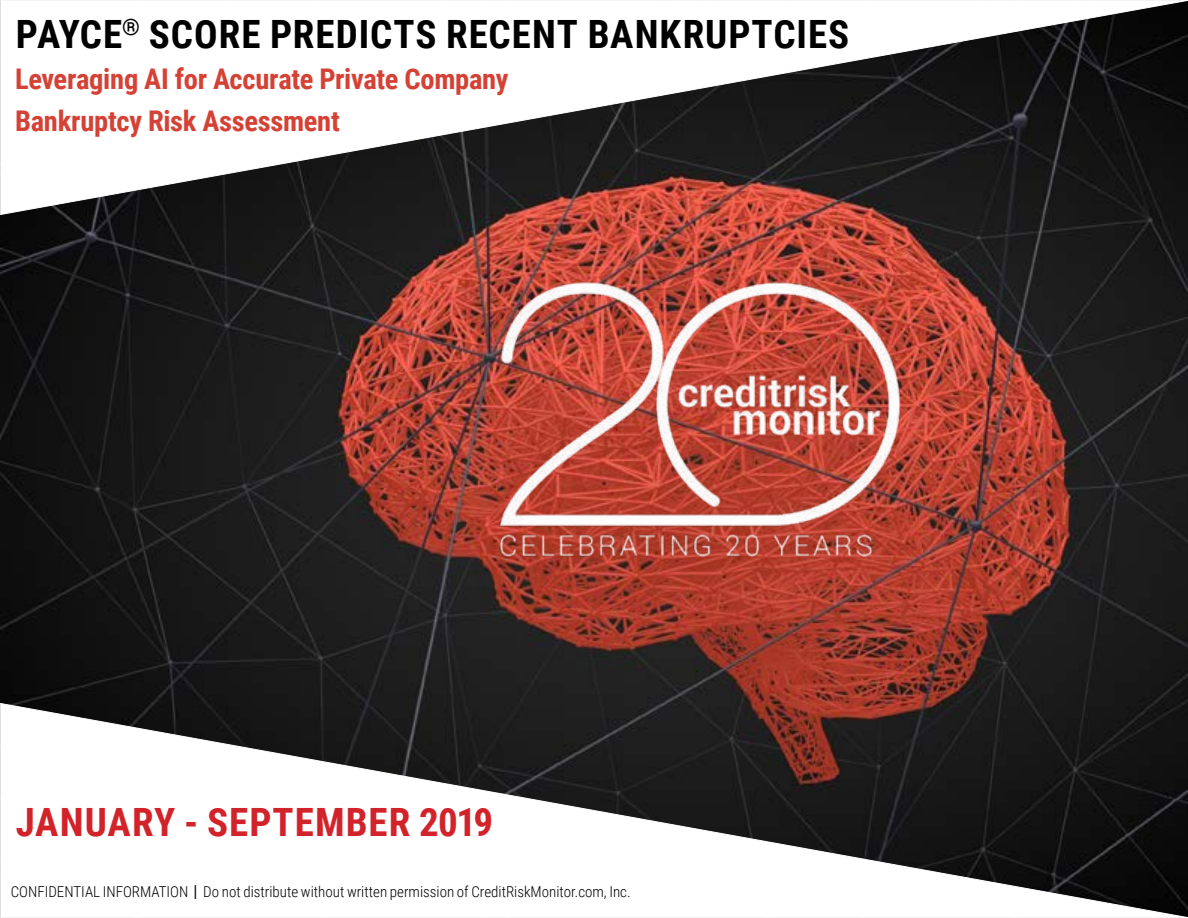
<style>
.page{position:relative;width:1188px;height:918px;background:#fff}
.page>*{position:absolute;margin:0;border:0;box-sizing:border-box;transform-origin:0 0}
.t1{font:700 39px "Roboto Condensed";letter-spacing:.025em;color:#000}
.t2{font:700 39px "Roboto Condensed";letter-spacing:.025em;color:#d2232a}
.t3{font:700 28.5px/42px "Roboto Condensed";letter-spacing:-.01em;color:#d54134}
.t4{font:300 15px "Roboto Condensed";color:#000}
.s1{font-weight:400;font-size:16.5px}
</style>
<div class="page">
<img style="left:0;top:215px;width:1188px;height:488px">
<svg style="left:0;top:703px;width:1188px;height:215px"></svg>
<svg style="left:0;top:0;width:1188px;height:215px"></svg>
<img style="left:488px;top:273px;width:425px;height:301px">
<h1 class="t1" style="left:16px;top:6px;width:835px">PAYCE<sup>®</sup> SCORE PREDICTS RECENT BANKRUPTCIES</h1>
<h2 class="t3" style="left:15px;top:57px;width:495px">Leveraging AI for Accurate Private Company<br>Bankruptcy Risk Assessment</h2>
<h1 class="t2" style="left:16px;top:795px;width:479px">JANUARY - SEPTEMBER 2019</h1>
<p class="t4" style="left:11px;top:882px;width:621px">CONFIDENTIAL INFORMATION <span class="s1">|</span> Do not distribute without written permission of CreditRiskMonitor.com, Inc.</p>
</div>
